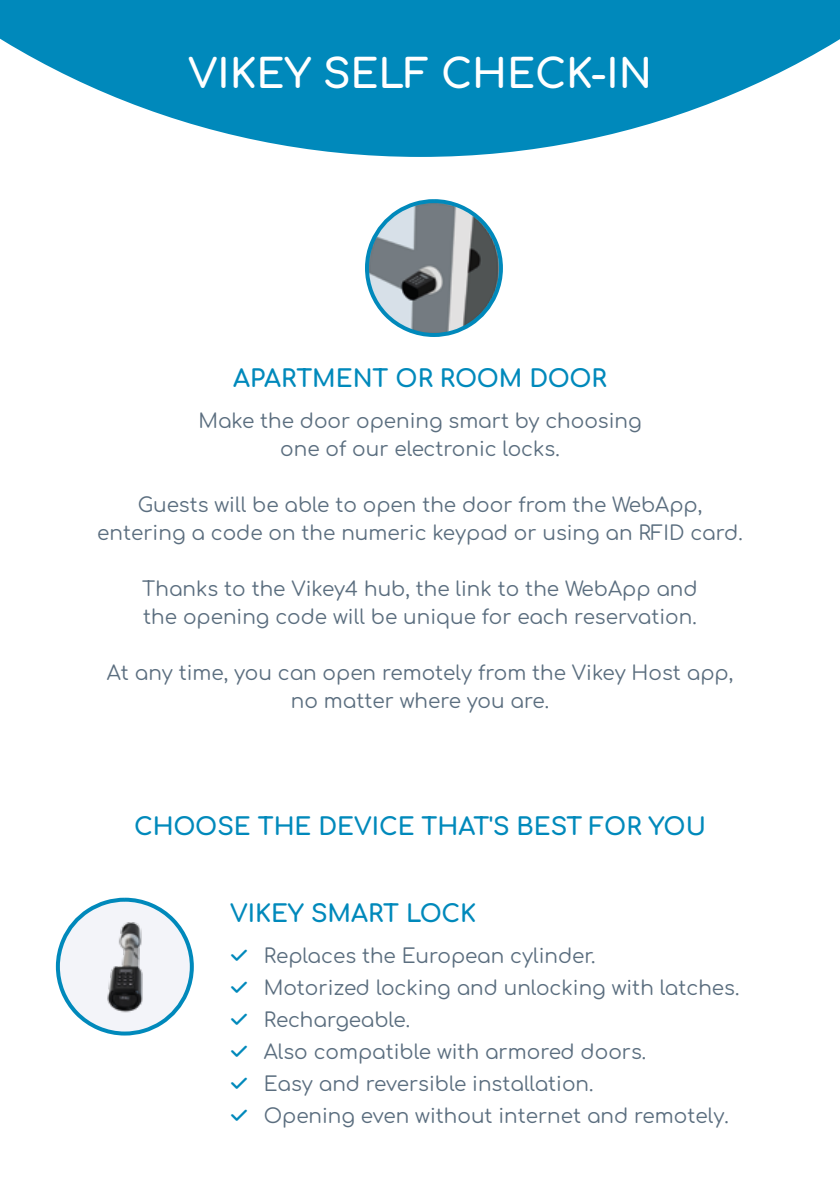
<style>
.page{position:relative;width:840px;height:1191px;background:#fff}
.page>*{position:absolute;margin:0;border:0;box-sizing:border-box;transform-origin:0 0}
.t1{font:48px "Comfortaa";color:#fff}
.t2{font:40px "Comfortaa";color:#fff}
.t3{font:24px "Comfortaa";color:#0089bb}
.t4{font:20px/32px "Comfortaa";color:#5b6e7f;text-align:center}
</style>
<div class="page">
<svg style="left:55px;top:897px;width:139px;height:139px"></svg>
<svg style="left:365px;top:199px;width:138px;height:138px"></svg>
<svg style="left:0;top:0;width:839px;height:157px;fill:#0089bb"></svg>
<h1 class="t1" style="left:245px;top:34px;width:351px">VIKEY DIGITAL</h1>
<h2 class="t2" style="left:188px;top:38px;width:465px">VIKEY SELF CHECK-IN</h2>
<p class="t3" style="left:233px;top:357px;width:375px">APARTMENT OR ROOM DOOR</p>
<p class="t4" style="left:198px;top:404px;width:444px;line-height:28px">Make the door opening smart by choosing one of our electronic locks.</p>
<p class="t4" style="left:97px;top:488px;width:646px;line-height:28px">Guests will be able to open the door from the WebApp, entering a code on the numeric keypad or using an RFID card.</p>
<p class="t4" style="left:142px;top:572px;width:556px;line-height:28px;text-align:left">Thanks to the Vikey4 hub, the link to the WebApp and the opening code will be unique for each reservation.</p>
<p class="t4" style="left:107px;top:656px;width:627px;line-height:28px">At any time, you can open remotely from the Vikey Host app, no matter where you are.</p>
<p class="t3" style="left:134px;top:805px;width:573px">CHOOSE THE DEVICE THAT'S BEST FOR YOU</p>
<p class="t3" style="left:230px;top:891px;width:247px">VIKEY SMART LOCK</p>
<p class="t4" style="left:263px;top:937px;width:477px;text-align:left">Replaces the European cylinder.<br>Motorized locking and unlocking with latches.<br>Rechargeable.<br>Also compatible with armored doors.<br>Easy and reversible installation.<br>Opening even without internet and remotely.</p>
</div>
